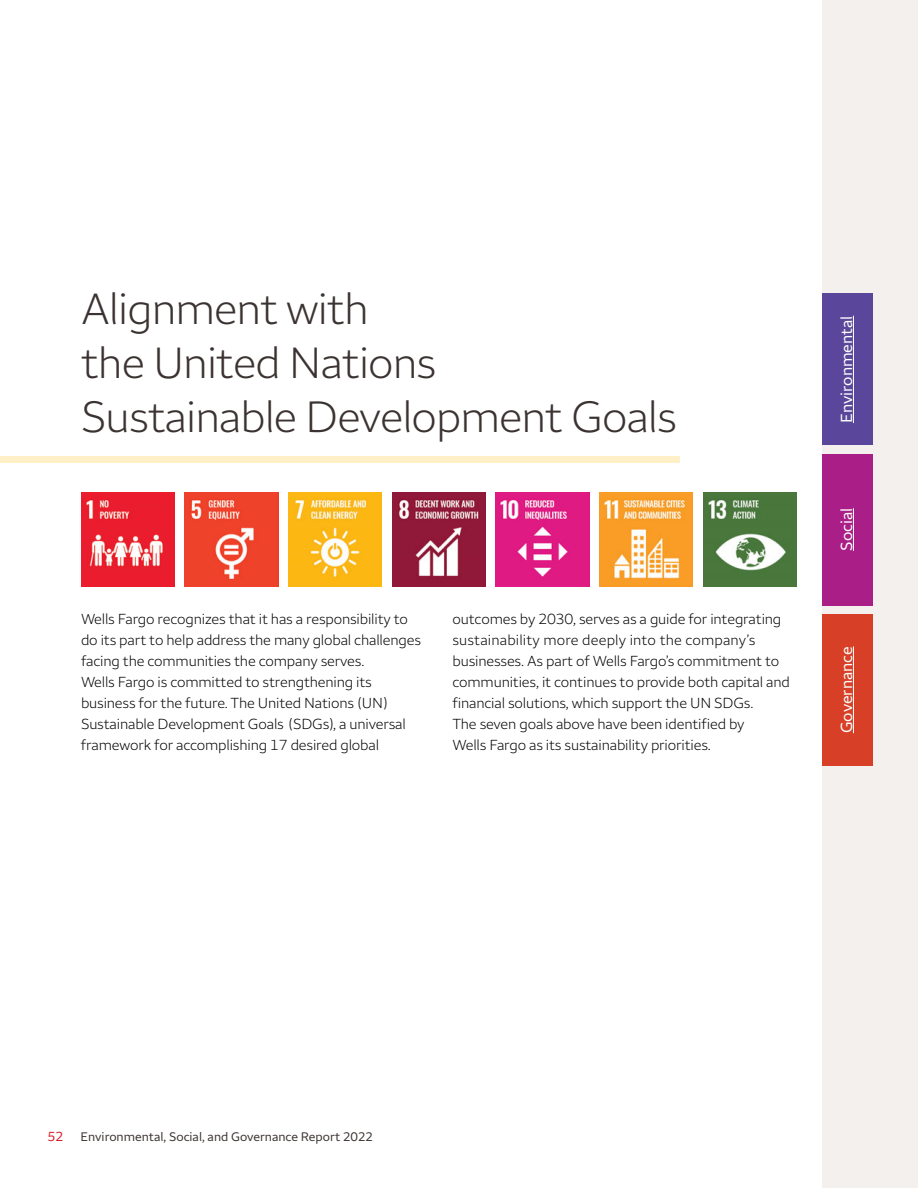
<style>
.page{position:relative;width:918px;height:1188px;background:#fff}
.page>*{position:absolute;margin:0;border:0;box-sizing:border-box;transform-origin:0 0}
.t1{font:300 45px/54px "Wells Fargo Sans";letter-spacing:-.02em;color:#3b3331}
.t2{font:16.5px "Wells Fargo Sans";color:#fff}
.t3{font:300 15px/21px "Wells Fargo Sans";letter-spacing:-.01em;color:#000}
.t4{font:13.5px "Wells Fargo Sans";color:#d71e28}
.t5{font:12.75px "Wells Fargo Sans";color:#3b3331}
</style>
<div class="page">
<div style="left:822px;top:0;width:96px;height:1188px;background:#f4f0ed"></div>
<div style="left:822px;top:294px;width:50px;height:151px;background:#5a469b"></div>
<hr style="left:853px;top:316px;width:1px;height:107px;background:#fff">
<div style="left:822px;top:454px;width:50px;height:151px;background:#aa1e87"></div>
<hr style="left:853px;top:508px;width:1px;height:43px;background:#fff">
<div style="left:822px;top:614px;width:50px;height:151px;background:#d73f26"></div>
<hr style="left:853px;top:646px;width:1px;height:87px;background:#fff">
<div style="left:0;top:457px;width:679px;height:6px;background:#fff0c8"></div>
<img style="left:81px;top:493px;width:93px;height:93px">
<img style="left:185px;top:493px;width:93px;height:93px">
<img style="left:288px;top:493px;width:94px;height:93px">
<img style="left:392px;top:493px;width:93px;height:93px">
<img style="left:496px;top:493px;width:93px;height:93px">
<img style="left:599px;top:493px;width:94px;height:93px">
<img style="left:703px;top:493px;width:93px;height:93px">
<h3 class="t1" style="left:81px;top:281px;width:598px">Alignment with<br>the United Nations<br>Sustainable Development Goals</h3>
<p class="t3" style="left:81px;top:609px;width:341px">Wells Fargo recognizes that it has a responsibility to do its part to help address the many global challenges facing the communities the company serves.<br>Wells Fargo is committed to strengthening its business for the future. The United Nations (UN)<br>Sustainable Development Goals (SDGs), a universal framework for accomplishing 17 desired global</p>
<p class="t3" style="left:453px;top:609px;width:339px">outcomes by 2030, serves as a guide for integrating sustainability more deeply into the company’s businesses. As part of Wells Fargo’s commitment to communities, it continues to provide both capital and financial solutions, which support the UN SDGs.<br>The seven goals above have been identified by<br>Wells Fargo as its sustainability priorities.</p>
<p class="t2" style="left:837px;top:423px;width:109px;rotate:-90deg">Environmental</p>
<p class="t2" style="left:837px;top:551px;width:44px;rotate:-90deg">Social</p>
<p class="t2" style="left:837px;top:733px;width:88px;rotate:-90deg">Governance</p>
<p class="t4" style="left:48px;top:1129px;width:17px">52</p>
<p class="t5" style="left:81px;top:1129px;width:294px">Environmental, Social, and Governance Report 2022</p>
</div>
